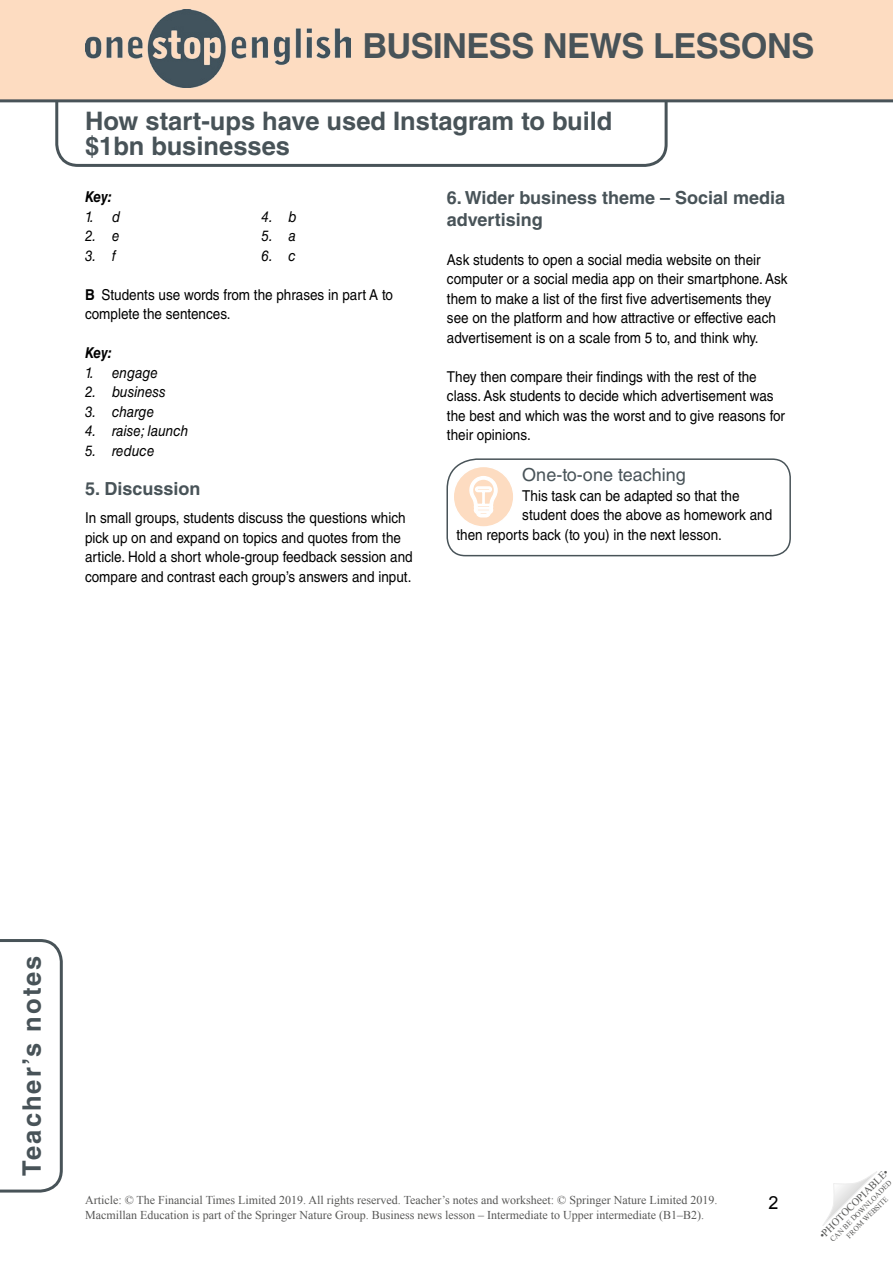
<style>
.page{position:relative;width:893px;height:1263px;background:#fff}
.page>*{position:absolute;margin:0;border:0;box-sizing:border-box;transform-origin:0 0}
.t1{font:700 34.5px "Helvetica LT Std";letter-spacing:-.015em;color:#485358}
.Article_Subtitle{font:700 25.5px/25.5px "Helvetica LT Std";color:#485358}
.Article_Subtitle-2{font:700 25.5px "Helvetica LT Std";letter-spacing:.08em;color:#485358}
.TN__Title{font:700 18px/21.6px "Helvetica LT Std";color:#485358}
.TN__One_to_one_headi{font:18px "Helvetica LT Std";color:#485358}
.t2{font:18px "Arial";color:#000}
.TN__Body_text{font:15px/19.5px "Helvetica LT Std";color:#000;scale:.9 1}
.TN__Box_text{font:15px "Helvetica LT Std";color:#000;scale:.9 1}
.TN__Key_body_-_one_c{font:italic 15px "Helvetica LT Std";color:#000;scale:.9 1}
.TN__Key_title{font:italic 700 15px "Helvetica LT Std";letter-spacing:-.02em;color:#000;scale:.9 1}
.t3{font:12px/14.4px "Times New Roman";color:#575756}
.t4{font:10.5px "Times New Roman";color:#575756}
.t5{font:7.5px/9px "Times New Roman";color:#575756;text-align:center}
.s1{font-weight:700}
</style>
<div class="page">
<svg style="left:54px;top:102px;width:615px;height:65px"></svg>
<svg style="left:822px;top:1171px;width:55px;height:55px"></svg>
<div style="left:0;top:0;width:893px;height:101px;background:#fddcc1"></div>
<hr style="left:0;top:99px;width:893px;height:3px;background:#485358">
<img style="left:86px;top:10px;width:265px;height:78px">
<svg style="left:0;top:939px;width:63px;height:254px"></svg>
<svg style="left:446px;top:458px;width:345px;height:99px"></svg>
<h1 class="t1" style="left:362px;top:25px;width:453px">BUSINESS NEWS LESSONS</h1>
<p class="Article_Subtitle" style="left:85px;top:107px;width:529px">How start-ups have used Instagram to build $1bn businesses</p>
<p class="TN__Key_title" style="left:85px;top:188px;width:32px">Key:</p>
<p class="TN__Key_body_-_one_c" style="left:85px;top:208px;width:41px">1. d</p>
<p class="TN__Key_body_-_one_c" style="left:85px;top:227px;width:40px">2. e</p>
<p class="TN__Key_body_-_one_c" style="left:85px;top:247px;width:36px">3. f</p>
<p class="TN__Key_body_-_one_c" style="left:262px;top:208px;width:41px">4. b</p>
<p class="TN__Key_body_-_one_c" style="left:262px;top:227px;width:40px">5. a</p>
<p class="TN__Key_body_-_one_c" style="left:262px;top:247px;width:40px">6. c</p>
<p class="TN__Body_text" style="left:85px;top:285px;width:344px"><span class="s1">B</span> Students use words from the phrases in part A to complete the sentences.</p>
<p class="TN__Key_title" style="left:85px;top:344px;width:32px">Key:</p>
<p class="TN__Key_body_-_one_c" style="left:85px;top:364px;width:83px">1. engage</p>
<p class="TN__Key_body_-_one_c" style="left:85px;top:383px;width:92px">2. business</p>
<p class="TN__Key_body_-_one_c" style="left:85px;top:403px;width:79px">3. charge</p>
<p class="TN__Key_body_-_one_c" style="left:85px;top:422px;width:116px">4. raise; launch</p>
<p class="TN__Key_body_-_one_c" style="left:85px;top:442px;width:79px">5. reduce</p>
<p class="TN__Title" style="left:85px;top:477px;width:117px">5. Discussion</p>
<p class="TN__Body_text" style="left:85px;top:508px;width:366px">In small groups, students discuss the questions which pick up on and expand on topics and quotes from the article. Hold a short whole-group feedback session and compare and contrast each group’s answers and input.</p>
<p class="TN__Title" style="left:447px;top:187px;width:340px">6. Wider business theme – Social media advertising</p>
<p class="TN__Body_text" style="left:447px;top:250px;width:380px">Ask students to open a social media website on their computer or a social media app on their smartphone. Ask them to make a list of the first five advertisements they see on the platform and how attractive or effective each advertisement is on a scale from 5 to, and think why.</p>
<p class="TN__Body_text" style="left:447px;top:367px;width:377px">They then compare their findings with the rest of the class. Ask students to decide which advertisement was the best and which was the worst and to give reasons for their opinions.</p>
<p class="TN__One_to_one_headi" style="left:522px;top:465px;width:165px">One-to-one teaching</p>
<p class="TN__Box_text" style="left:522px;top:487px;width:243px">This task can be adapted so that the</p>
<p class="TN__Box_text" style="left:522px;top:506px;width:279px">student does the above as homework and</p>
<p class="TN__Box_text" style="left:456px;top:526px;width:296px">then reports back (to you) in the next lesson.</p>
<h2 class="Article_Subtitle-2" style="left:16px;top:1176px;width:222px;rotate:-90deg">Teacher’s notes</h2>
<p class="t3" style="left:85px;top:1193px;width:634px">Article: © The Financial Times Limited 2019. All rights reserved. Teacher’s notes and worksheet: © Springer Nature Limited 2019.<br>Macmillan Education is part of the Springer Nature Group. Business news lesson – Intermediate to Upper intermediate (B1–B2).</p>
<p class="t2" style="left:769px;top:1191px;width:12px">2</p>
<p class="t4" style="left:816px;top:1232px;width:95px;rotate:-45deg">•PHOTOCOPIABLE•</p>
<p class="t5" style="left:828px;top:1237px;width:85px;rotate:-45deg">CAN BE DOWNLOADED<br>FROM WEBSITE</p>
</div>
